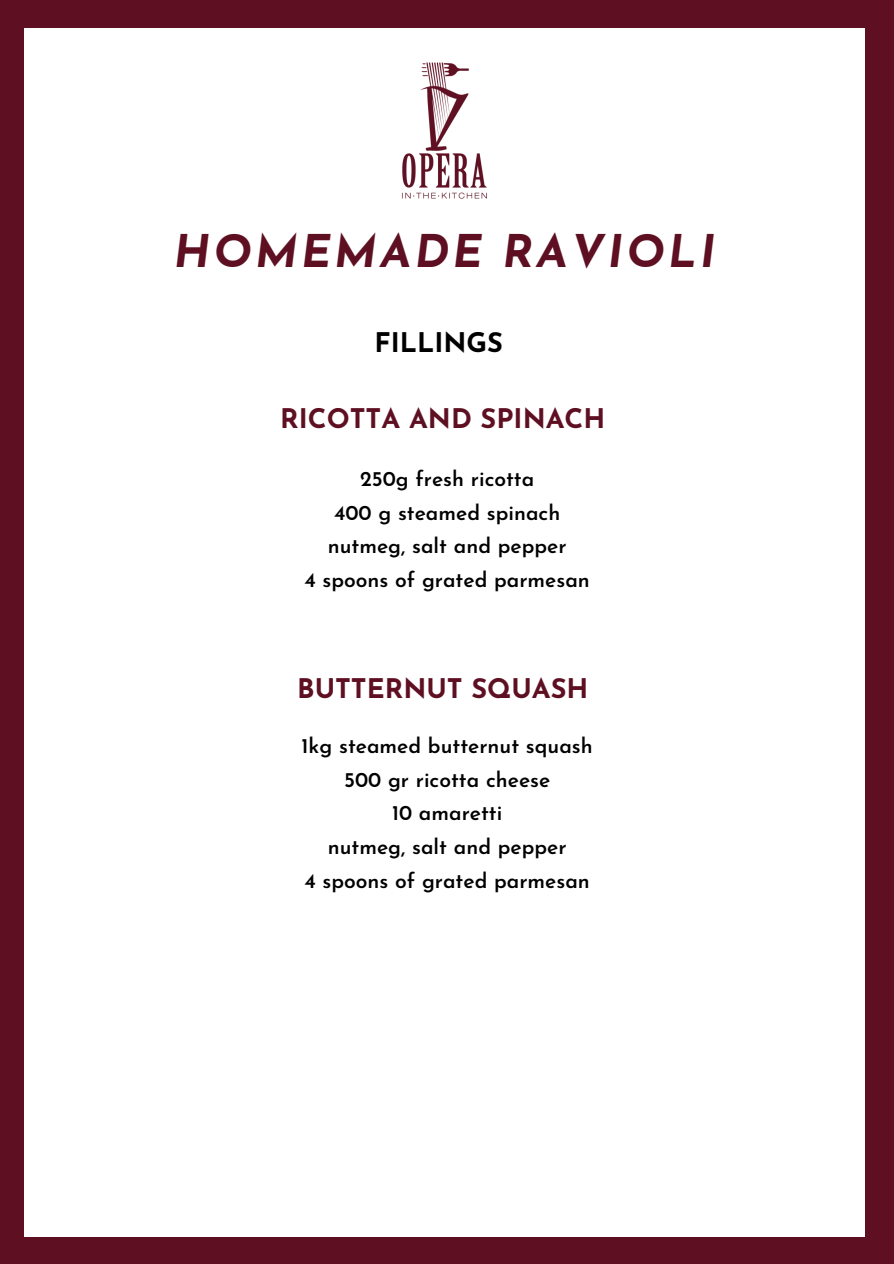
<style>
.page{position:relative;width:894px;height:1264px;background:#fff}
.page>*{position:absolute;margin:0;border:0;box-sizing:border-box;transform-origin:0 0}
.t1{font:italic 700 45px "Josefin Sans";letter-spacing:.07em;color:#5e1022}
.t2{font:700 27px "Josefin Sans";color:#5e1022}
.t3{font:700 27px "Josefin Sans";color:#000}
.t4{font:600 21px "Josefin Sans";color:#000}
</style>
<div class="page">
<div style="left:0;top:0;width:893px;height:1263px;background:#5e1022"></div>
<div style="left:24px;top:28px;width:840px;height:1208px;background:#fff"></div>
<img style="left:402px;top:62px;width:85px;height:137px">
<p class="t1" style="left:174px;top:233px;width:543px">HOMEMADE RAVIOLI</p>
<p class="t3" style="left:374px;top:332px;width:130px">FILLINGS</p>
<p class="t2" style="left:280px;top:408px;width:326px">RICOTTA AND SPINACH</p>
<p class="t4" style="left:360px;top:470px;width:176px">250g fresh ricotta</p>
<p class="t4" style="left:334px;top:504px;width:228px">400 g steamed spinach</p>
<p class="t4" style="left:328px;top:537px;width:240px">nutmeg, salt and pepper</p>
<p class="t4" style="left:304px;top:571px;width:287px">4 spoons of grated parmesan</p>
<p class="t2" style="left:297px;top:678px;width:292px">BUTTERNUT SQUASH</p>
<p class="t4" style="left:301px;top:737px;width:292px">1kg steamed butternut squash</p>
<p class="t4" style="left:344px;top:771px;width:208px">500 gr ricotta cheese</p>
<p class="t4" style="left:392px;top:804px;width:112px">10 amaretti</p>
<p class="t4" style="left:328px;top:838px;width:240px">nutmeg, salt and pepper</p>
<p class="t4" style="left:304px;top:872px;width:287px">4 spoons of grated parmesan</p>
</div>
